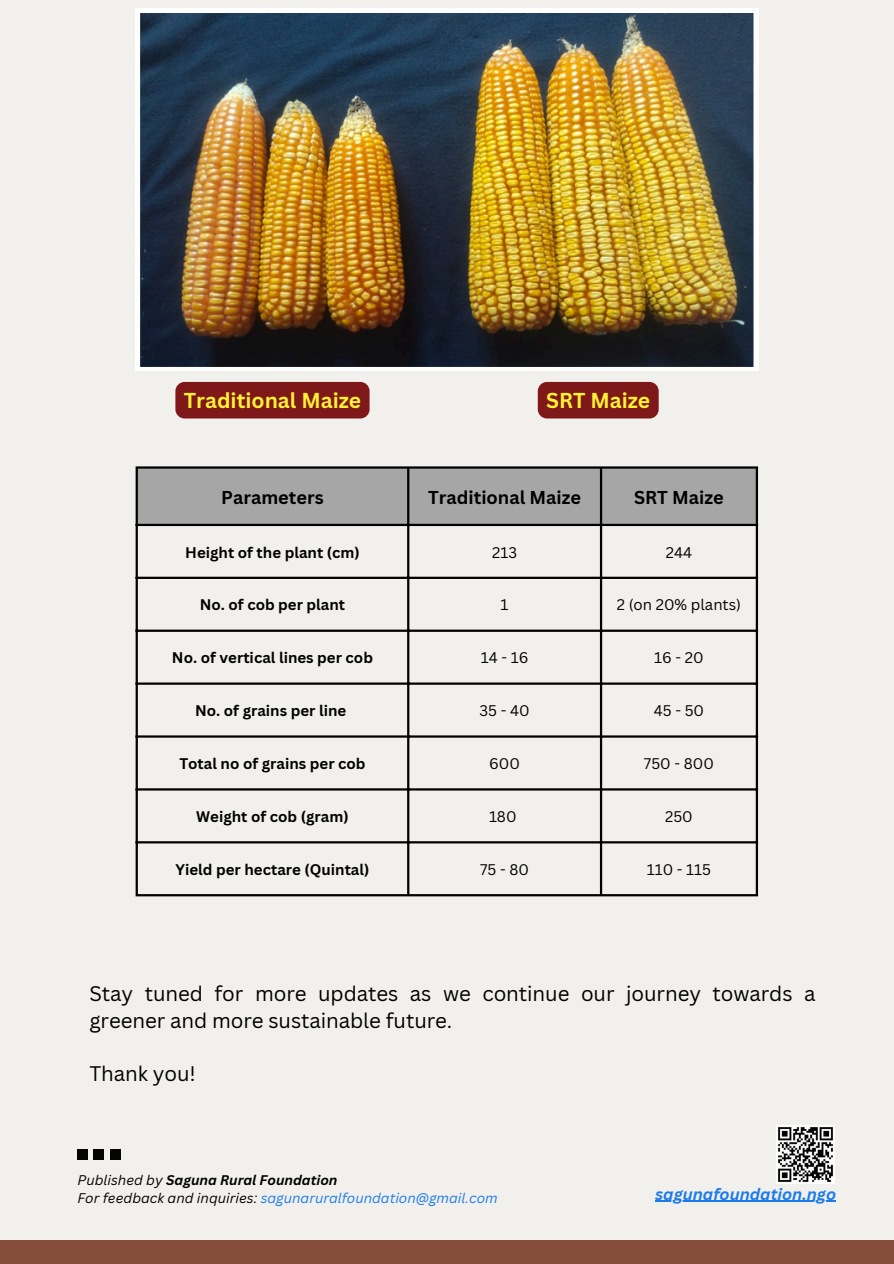
<style>
.page{position:relative;width:894px;height:1264px;background:#fff}
.page>*{position:absolute;margin:0;border:0;box-sizing:border-box;transform-origin:0 0}
.t1{font:700 21px "Canva Sans";color:#fff234}
.t2{font:20.55px/26.4px "Canva Sans";letter-spacing:-.005em;color:#000}
.t3{font:700 18.15px "Canva Sans";color:#000}
.t4{font:italic 700 16.05px "Canva Sans";color:#1b7beb}
.t5{font:700 15px "Canva Sans";color:#000}
.t6{font:15px "Canva Sans";color:#000}
.t7{font:italic 13.65px "Canva Sans";color:#1b7beb}
.t8{font:italic 700 13.65px "Canva Sans";color:#000}
.s1{font-weight:400}
.s2{color:#000}
</style>
<div class="page">
<div style="left:0;top:0;width:893px;height:1263px;background:#f1f0ec"></div>
<img style="left:136px;top:9px;width:621px;height:362px">
<div style="left:175px;top:382px;width:194px;height:36px;background:#7f1818;border-radius:9px"></div>
<div style="left:537px;top:382px;width:121px;height:36px;background:#7f1818;border-radius:9px"></div>
<div style="left:138px;top:468px;width:617px;height:56px;background:#a6a6a6"></div>
<hr style="left:136px;top:468px;width:2px;height:426px;background:#000">
<hr style="left:407px;top:468px;width:2px;height:426px;background:#000">
<hr style="left:599px;top:468px;width:3px;height:426px;background:#000">
<hr style="left:755px;top:468px;width:2px;height:426px;background:#000">
<hr style="left:136px;top:466px;width:621px;height:2px;background:#000">
<hr style="left:136px;top:524px;width:621px;height:2px;background:#000">
<hr style="left:136px;top:576px;width:621px;height:3px;background:#000">
<hr style="left:136px;top:629px;width:621px;height:3px;background:#000">
<hr style="left:136px;top:682px;width:621px;height:2px;background:#000">
<hr style="left:136px;top:735px;width:621px;height:2px;background:#000">
<hr style="left:136px;top:788px;width:621px;height:2px;background:#000">
<hr style="left:136px;top:841px;width:621px;height:2px;background:#000">
<hr style="left:136px;top:894px;width:621px;height:2px;background:#000">
<img style="left:776px;top:1125px;width:58px;height:58px">
<svg style="left:94px;top:1149px;width:10px;height:10px"></svg>
<svg style="left:77px;top:1149px;width:11px;height:10px"></svg>
<svg style="left:110px;top:1149px;width:10px;height:10px"></svg>
<hr style="left:655px;top:1200px;width:180px;height:1px;background:#1b7beb">
<div style="left:0;top:1240px;width:893px;height:23px;background:#854e3a"></div>
<h1 class="t1" style="left:184px;top:385px;width:179px">Traditional Maize</h1>
<h1 class="t1" style="left:546px;top:385px;width:105px">SRT Maize</h1>
<p class="t3" style="left:221px;top:484px;width:104px">Parameters</p>
<p class="t3" style="left:428px;top:484px;width:154px">Traditional Maize</p>
<p class="t3" style="left:634px;top:484px;width:91px">SRT Maize</p>
<p class="t5" style="left:185px;top:541px;width:176px">Height of the plant (cm)</p>
<p class="t6" style="left:492px;top:541px;width:26px">213</p>
<p class="t6" style="left:665px;top:541px;width:28px">244</p>
<p class="t5" style="left:200px;top:594px;width:147px">No. of cob per plant</p>
<p class="t6" style="left:500px;top:594px;width:9px">1</p>
<p class="t6" style="left:616px;top:594px;width:126px">2 (on 20% plants)</p>
<p class="t5" style="left:172px;top:647px;width:202px">No. of vertical lines per cob</p>
<p class="t6" style="left:480px;top:647px;width:49px">14 - 16</p>
<p class="t6" style="left:654px;top:647px;width:51px">16 - 20</p>
<p class="t5" style="left:195px;top:700px;width:153px">No. of grains per line</p>
<p class="t6" style="left:479px;top:700px;width:52px">35 - 40</p>
<p class="t6" style="left:653px;top:700px;width:52px">45 - 50</p>
<p class="t5" style="left:179px;top:753px;width:188px">Total no of grains per cob</p>
<p class="t6" style="left:489px;top:753px;width:32px">600</p>
<p class="t6" style="left:643px;top:753px;width:71px">750 - 800</p>
<p class="t5" style="left:196px;top:806px;width:154px">Weight of cob (gram)</p>
<p class="t6" style="left:489px;top:806px;width:29px">180</p>
<p class="t6" style="left:665px;top:806px;width:29px">250</p>
<p class="t5" style="left:175px;top:859px;width:195px">Yield per hectare (Quintal)</p>
<p class="t6" style="left:480px;top:859px;width:50px">75 - 80</p>
<p class="t6" style="left:646px;top:859px;width:66px">110 - 115</p>
<p class="t2" style="left:89px;top:980px;width:727px">Stay tuned for more updates as we continue our journey towards a greener and more sustainable future.</p>
<h3 class="t2" style="left:89px;top:1059px;width:108px">Thank you!</h3>
<p class="t8" style="left:77px;top:1169px;width:261px"><span class="s1">Published by</span> Saguna Rural Foundation</p>
<p class="t7" style="left:77px;top:1188px;width:421px"><span class="s2">For feedback and inquiries:</span> sagunaruralfoundation@gmail.com</p>
<p class="t4" style="left:655px;top:1182px;width:182px">sagunafoundation.ngo</p>
</div>
